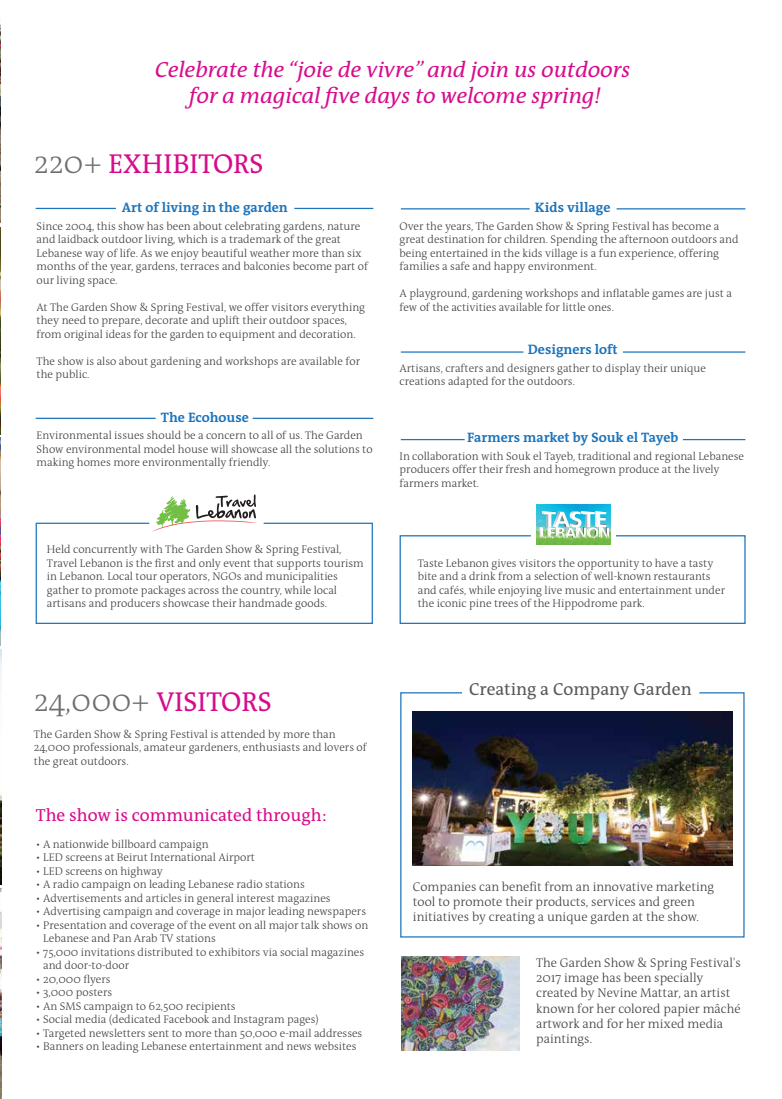
<style>
.page{position:relative;width:782px;height:1099px;background:#fff}
.page>*{position:absolute;margin:0;border:0;box-sizing:border-box;transform-origin:0 0}
.t1{font:27.5px "The Antiqua B5";color:#d60c8c}
.t2{font:italic 22.12px/26.5px "The Antiqua B5 i";color:#d60c8c;text-align:center}
.t3{font:17.5px "The Antiqua B5";color:#d60c8c}
.t4{font:17.5px "The Antiqua B5";color:#58595b}
.t5{font:700 13.75px "The Antiqua B7";color:#1d75bc}
.t6{font:300 12.75px/15.2px "The Antiqua B3";color:#414042}
.t7{font:300 11.25px/13.5px "The Antiqua B3";color:#414042}
.t8{font:300 11.25px/13.5px "The Antiqua B3";color:#424143}
.s1{font-family:"The Antiqua B3";font-weight:300;font-size:30.25px;color:#6d6e71}
</style>
<div class="page">
<img style="left:0;top:649px;width:1px;height:235px">
<img style="left:0;top:438px;width:1px;height:207px">
<img style="left:0;top:227px;width:1px;height:208px">
<img style="left:0;top:888px;width:1px;height:210px">
<img style="left:0;top:19px;width:1px;height:204px">
<svg style="left:35px;top:522px;width:338px;height:102px"></svg>
<svg style="left:151px;top:494px;width:106px;height:38px"></svg>
<img style="left:400px;top:692px;width:345px;height:246px">
<hr style="left:682px;top:439px;width:63px;height:1px;background:#1d75bc">
<hr style="left:401px;top:439px;width:63px;height:1px;background:#1d75bc">
<hr style="left:622px;top:351px;width:123px;height:1px;background:#1d75bc">
<hr style="left:401px;top:351px;width:122px;height:1px;background:#1d75bc">
<hr style="left:616px;top:208px;width:129px;height:1px;background:#1d75bc">
<hr style="left:401px;top:208px;width:128px;height:1px;background:#1d75bc">
<hr style="left:294px;top:208px;width:79px;height:1px;background:#1d75bc">
<hr style="left:36px;top:208px;width:80px;height:1px;background:#1d75bc">
<hr style="left:252px;top:417px;width:121px;height:2px;background:#1d75bc">
<hr style="left:36px;top:417px;width:120px;height:2px;background:#1d75bc">
<img style="left:401px;top:956px;width:118px;height:94px">
<img style="left:536px;top:504px;width:74px;height:4px">
<svg style="left:399px;top:511px;width:347px;height:113px"></svg>
<img style="left:536px;top:508px;width:74px;height:36px">
<h2 class="t2" style="left:155px;top:57px;width:476px">Celebrate the “joie de vivre” and join us outdoors for a magical five days to welcome spring!</h2>
<h1 class="t1" style="left:34px;top:150px;width:231px"><span class="s1">220+</span> EXHIBITORS</h1>
<p class="t5" style="left:122px;top:200px;width:167px">Art of living in the garden</p>
<p class="t7" style="left:37px;top:219px;width:333px">Since 2004, this show has been about celebrating gardens, nature and laidback outdoor living, which is a trademark of the great Lebanese way of life. As we enjoy beautiful weather more than six months of the year, gardens, terraces and balconies become part of our living space.</p>
<p class="t7" style="left:37px;top:300px;width:330px">At The Garden Show &amp; Spring Festival, we offer visitors everything they need to prepare, decorate and uplift their outdoor spaces, from original ideas for the garden to equipment and decoration.</p>
<p class="t7" style="left:37px;top:354px;width:325px">The show is also about gardening and workshops are available for the public.</p>
<p class="t5" style="left:161px;top:409px;width:89px">The Ecohouse</p>
<p class="t7" style="left:37px;top:429px;width:337px">Environmental issues should be a concern to all of us. The Garden<br>Show environmental model house will showcase all the solutions to making homes more environmentally friendly.</p>
<p class="t7" style="left:47px;top:543px;width:318px">Held concurrently with The Garden Show &amp; Spring Festival, Travel Lebanon is the first and only event that supports tourism in Lebanon. Local tour operators, NGOs and municipalities gather to promote packages across the country, while local artisans and producers showcase their handmade goods.</p>
<p class="t5" style="left:535px;top:200px;width:77px">Kids village</p>
<p class="t7" style="left:399px;top:219px;width:340px">Over the years, The Garden Show &amp; Spring Festival has become a great destination for children. Spending the afternoon outdoors and being entertained in the kids village is a fun experience, offering families a safe and happy environment.</p>
<p class="t7" style="left:399px;top:287px;width:334px">A playground, gardening workshops and inflatable games are just a few of the activities available for little ones.</p>
<p class="t5" style="left:528px;top:342px;width:91px">Designers loft</p>
<p class="t7" style="left:399px;top:361px;width:308px">Artisans, crafters and designers gather to display their unique creations adapted for the outdoors.</p>
<p class="t5" style="left:467px;top:430px;width:212px">Farmers market by Souk el Tayeb</p>
<p class="t7" style="left:399px;top:449px;width:346px">In collaboration with Souk el Tayeb, traditional and regional Lebanese producers offer their fresh and homegrown produce at the lively farmers market.</p>
<p class="t7" style="left:418px;top:557px;width:309px">Taste Lebanon gives visitors the opportunity to have a tasty bite and a drink from a selection of well-known restaurants and cafés, while enjoying live music and entertainment under the iconic pine trees of the Hippodrome park.</p>
<h1 class="t1" style="left:34px;top:687px;width:239px"><span class="s1">24,000+</span> VISITORS</h1>
<p class="t7" style="left:34px;top:727px;width:334px">The Garden Show &amp; Spring Festival is attended by more than<br>24,000 professionals, amateur gardeners, enthusiasts and lovers of the great outdoors.</p>
<h3 class="t3" style="left:36px;top:805px;width:292px">The show is communicated through:</h3>
<p class="t8" style="left:36px;top:837px;width:174px">• A nationwide billboard campaign</p>
<p class="t8" style="left:36px;top:851px;width:221px">• LED screens at Beirut International Airport</p>
<p class="t8" style="left:36px;top:864px;width:129px">• LED screens on highway</p>
<p class="t8" style="left:36px;top:878px;width:270px">• A radio campaign on leading Lebanese radio stations</p>
<p class="t8" style="left:36px;top:891px;width:296px">• Advertisements and articles in general interest magazines</p>
<p class="t8" style="left:36px;top:905px;width:332px">• Advertising campaign and coverage in major leading newspapers</p>
<p class="t8" style="left:43px;top:918px;width:326px;text-indent:-7px">• Presentation and coverage of the event on all major talk shows on<br>Lebanese and Pan Arab TV stations</p>
<p class="t8" style="left:43px;top:945px;width:322px;text-indent:-7px">• 75,000 invitations distributed to exhibitors via social magazines and door-to-door</p>
<p class="t8" style="left:36px;top:972px;width:76px">• 20,000 flyers</p>
<p class="t8" style="left:36px;top:986px;width:78px">• 3,000 posters</p>
<p class="t8" style="left:36px;top:999px;width:201px">• An SMS campaign to 62,500 recipients</p>
<p class="t8" style="left:36px;top:1013px;width:284px">• Social media (dedicated Facebook and Instagram pages)</p>
<p class="t8" style="left:36px;top:1026px;width:328px">• Targeted newsletters sent to more than 50,000 e-mail addresses</p>
<p class="t8" style="left:36px;top:1040px;width:322px">• Banners on leading Lebanese entertainment and news websites</p>
<h3 class="t4" style="left:469px;top:679px;width:224px">Creating a Company Garden</h3>
<p class="t6" style="left:413px;top:879px;width:303px">Companies can benefit from an innovative marketing tool to promote their products, services and green initiatives by creating a unique garden at the show.</p>
<p class="t6" style="left:536px;top:955px;width:206px">The Garden Show &amp; Spring Festival's<br>2017 image has been specially created by Nevine Mattar, an artist known for her colored papier mâché artwork and for her mixed media paintings.</p>
</div>
